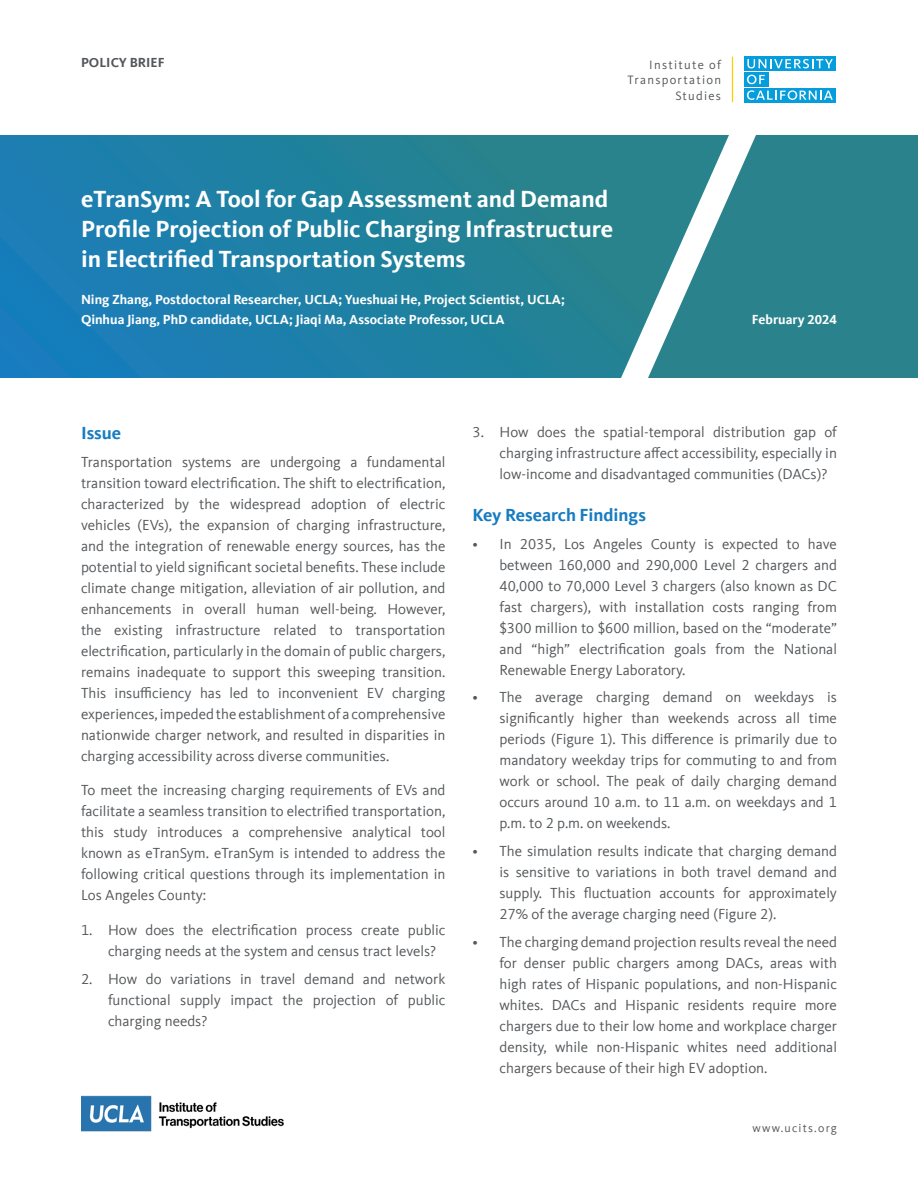
<style>
.page{position:relative;width:918px;height:1188px;background:#fff}
.page>*{position:absolute;margin:0;border:0;box-sizing:border-box;transform-origin:0 0}
.t1{font:700 24px/30px "Kievit Offc Pro";color:#fff}
.t2{font:700 18px "Kievit Offc Pro";color:#177cc1}
.Body{font:15px/21px "Kievit Offc Pro";color:#54575a;text-align:justify}
.Author{font:700 13.5px "Kievit Offc Pro";color:#fff}
.Date{font:700 13.5px "Kievit Offc Pro";color:#fff}
.t3{font:700 13.5px "Kievit Offc Pro";color:#54575a}
.t4{font:12.6px "Kievit Offc Pro";letter-spacing:.1em;color:#54575a}
.t5{font:12px "Kievit Offc Pro";letter-spacing:.1em;color:#54575a}
</style>
<div class="page">
<div style="left:744px;top:72px;width:25px;height:14px;background:#069ddc"></div>
<div style="left:744px;top:57px;width:92px;height:14px;background:#069ddc"></div>
<div style="left:744px;top:88px;width:92px;height:14px;background:#069ddc"></div>
<svg style="left:747px;top:59px;width:86px;height:9px"></svg>
<svg style="left:747px;top:90px;width:86px;height:10px"></svg>
<svg style="left:747px;top:75px;width:18px;height:9px"></svg>
<hr style="left:732px;top:57px;width:1px;height:45px;background:#fc0">
<svg style="left:0;top:135px;width:648px;height:243px;background:#2080a2"></svg>
<svg style="left:648px;top:135px;width:270px;height:243px;background:#3b8d96"></svg>
<img style="left:81px;top:1095px;width:203px;height:37px">
<p class="t3" style="left:81px;top:55px;width:85px">POLICY BRIEF</p>
<p class="t4" style="left:649px;top:57px;width:73px">Institute of</p>
<p class="t4" style="left:675px;top:88px;width:47px">Studies</p>
<p class="t4" style="left:628px;top:72px;width:95px">Transportation</p>
<p class="t1" style="left:81px;top:184px;width:534px">eTranSym: A Tool for Gap Assessment and Demand<br>Profile Projection of Public Charging Infrastructure in Electrified Transportation Systems</p>
<p class="Author" style="left:81px;top:292px;width:486px">Ning Zhang, Postdoctoral Researcher, UCLA; Yueshuai He, Project Scientist, UCLA;</p>
<p class="Author" style="left:81px;top:311px;width:425px">Qinhua Jiang, PhD candidate, UCLA; Jiaqi Ma, Associate Professor, UCLA</p>
<p class="Date" style="left:752px;top:311px;width:87px">February 2024</p>
<p class="t2" style="left:81px;top:422px;width:42px">Issue</p>
<p class="Body" style="left:81px;top:451px;width:366px">Transportation systems are undergoing a fundamental transition toward electrification. The shift to electrification, characterized by the widespread adoption of electric vehicles (EVs), the expansion of charging infrastructure, and the integration of renewable energy sources, has the potential to yield significant societal benefits. These include climate change mitigation, alleviation of air pollution, and enhancements in overall human well-being. However, the existing infrastructure related to transportation electrification, particularly in the domain of public chargers, remains inadequate to support this sweeping transition.<br>This insufficiency has led to inconvenient EV charging experiences, impeded the establishment of a comprehensive nationwide charger network, and resulted in disparities in charging accessibility across diverse communities.</p>
<p class="Body" style="left:81px;top:780px;width:366px">To meet the increasing charging requirements of EVs and facilitate a seamless transition to electrified transportation, this study introduces a comprehensive analytical tool known as eTranSym. eTranSym is intended to address the following critical questions through its implementation in Los Angeles County:</p>
<p class="Body" style="left:108px;top:919px;width:339px;text-indent:-27px">1. How does the electrification process create public charging needs at the system and census tract levels?</p>
<p class="Body" style="left:108px;top:968px;width:339px;text-indent:-27px">2. How do variations in travel demand and network functional supply impact the projection of public charging needs?</p>
<p class="Body" style="left:500px;top:421px;width:339px;text-indent:-27px">3. How does the spatial-temporal distribution gap of charging infrastructure affect accessibility, especially in low-income and disadvantaged communities (DACs)?</p>
<p class="t2" style="left:472px;top:504px;width:175px">Key Research Findings</p>
<p class="Body" style="left:500px;top:533px;width:339px;text-indent:-27px">• In 2035, Los Angeles County is expected to have between 160,000 and 290,000 Level 2 chargers and 40,000 to 70,000 Level 3 chargers (also known as DC fast chargers), with installation costs ranging from $300 million to $600 million, based on the “moderate” and “high” electrification goals from the National Renewable Energy Laboratory.</p>
<p class="Body" style="left:500px;top:687px;width:339px;text-indent:-27px">• The average charging demand on weekdays is significantly higher than weekends across all time periods (Figure 1). This difference is primarily due to mandatory weekday trips for commuting to and from work or school. The peak of daily charging demand occurs around 10 a.m. to 11 a.m. on weekdays and 1 p.m. to 2 p.m. on weekends.</p>
<p class="Body" style="left:500px;top:840px;width:339px;text-indent:-27px">• The simulation results indicate that charging demand is sensitive to variations in both travel demand and supply. This fluctuation accounts for approximately 27% of the average charging need (Figure 2).</p>
<p class="Body" style="left:500px;top:931px;width:339px;text-indent:-27px">• The charging demand projection results reveal the need for denser public chargers among DACs, areas with high rates of Hispanic populations, and non-Hispanic whites. DACs and Hispanic residents require more chargers due to their low home and workplace charger density, while non-Hispanic whites need additional chargers because of their high EV adoption.</p>
<p class="t5" style="left:753px;top:1121px;width:86px">www.ucits.org</p>
</div>
